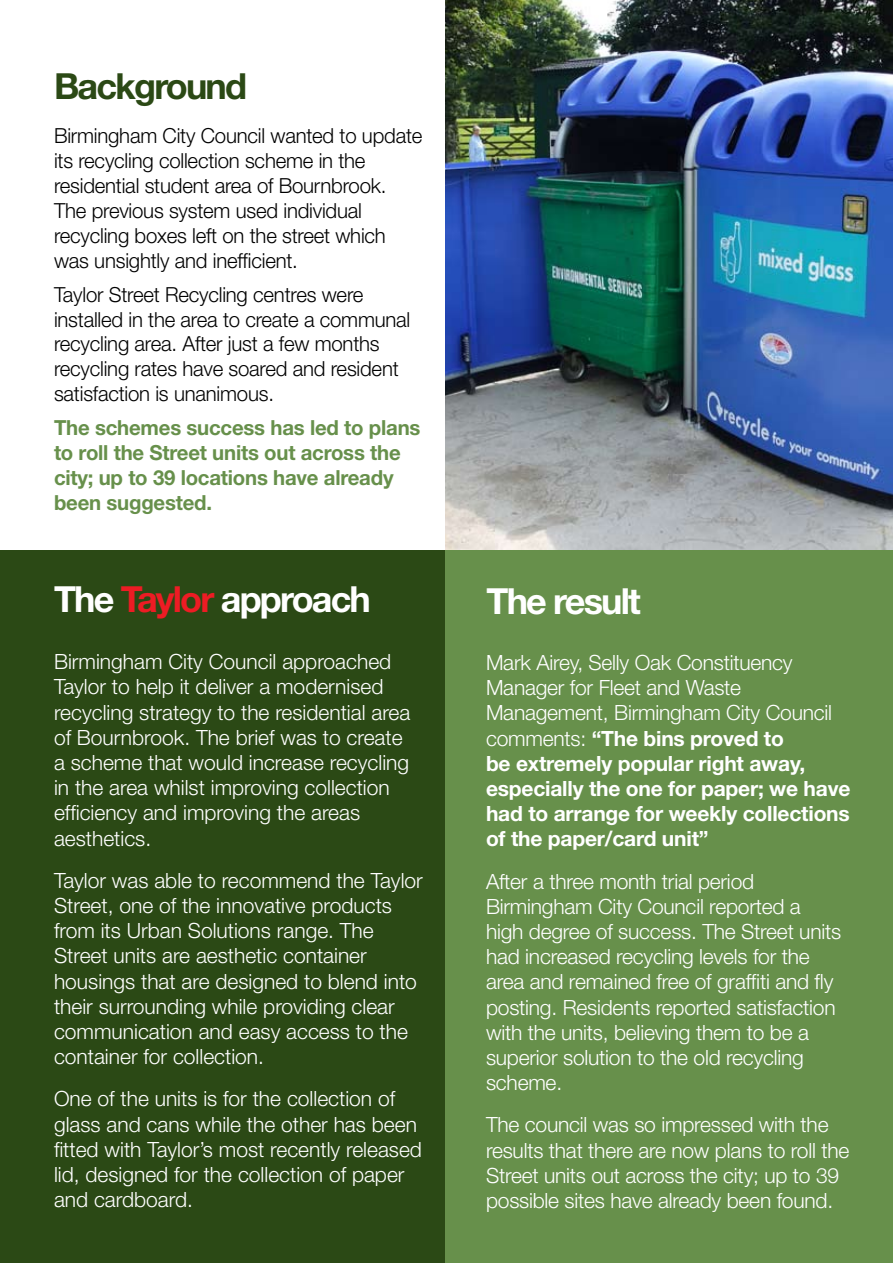
<style>
.page{position:relative;width:893px;height:1263px;background:#fff}
.page>*{position:absolute;margin:0;border:0;box-sizing:border-box;transform-origin:0 0}
.t1{font:700 36px "Helvetica Neue";letter-spacing:-.05em;color:#fff}
.t2{font:700 36px "Helvetica Neue";letter-spacing:-.05em;color:#2b4915}
.t3{font:300 21px/25.2px "Helvetica Neue";color:#fff}
.t4{font:700 21px/25.2px "Helvetica Neue";letter-spacing:-.01em;color:#fff}
.t5{font:300 20.85px/24.9px "Helvetica Neue";letter-spacing:-.01em;color:#000}
.t6{font:700 20.85px/24.9px "Helvetica Neue";letter-spacing:-.01em;color:#67904b}
.s1{color:#ed1c24}
.s2{font-weight:300}
</style>
<div class="page">
<img style="left:445px;top:0;width:448px;height:550px">
<div style="left:0;top:550px;width:446px;height:713px;background:#2b4915"></div>
<div style="left:445px;top:550px;width:448px;height:713px;background:#67904b"></div>
<h1 class="t2" style="left:54px;top:64px;width:195px">Background</h1>
<p class="t5" style="left:54px;top:123px;width:370px">Birmingham City Council wanted to update its recycling collection scheme in the residential student area of Bournbrook.<br>The previous system used individual recycling boxes left on the street which was unsightly and inefficient.</p>
<p class="t5" style="left:54px;top:281px;width:358px">Taylor Street Recycling centres were installed in the area to create a communal recycling area. After just a few months recycling rates have soared and resident satisfaction is unanimous.</p>
<p class="t6" style="left:54px;top:414px;width:368px">The schemes success has led to plans to roll the Street units out across the city; up to 39 locations have already been suggested.</p>
<h1 class="t1" style="left:54px;top:577px;width:318px">The <span class="s1">Taylor</span> approach</h1>
<h1 class="t1" style="left:486px;top:579px;width:156px">The result</h1>
<p class="t3" style="left:54px;top:649px;width:358px">Birmingham City Council approached Taylor to help it deliver a modernised recycling strategy to the residential area of Bournbrook. The brief was to create a scheme that would increase recycling in the area whilst improving collection efficiency and improving the areas aesthetics.</p>
<p class="t3" style="left:54px;top:867px;width:370px">Taylor was able to recommend the Taylor Street, one of the innovative products from its Urban Solutions range. The Street units are aesthetic container housings that are designed to blend into their surrounding while providing clear communication and easy access to the container for collection.</p>
<p class="t3" style="left:54px;top:1086px;width:369px">One of the units is for the collection of glass and cans while the other has been fitted with Taylor’s most recently released lid, designed for the collection of paper and cardboard.</p>
<p class="t4" style="left:486px;top:649px;width:366px"><span class="s2">Mark Airey, Selly Oak Constituency<br>Manager for Fleet and Waste<br>Management, Birmingham City Council comments:</span> “The bins proved to<br>be extremely popular right away, especially the one for paper; we have had to arrange for weekly collections of the paper/card unit”</p>
<p class="t3" style="left:486px;top:868px;width:357px">After a three month trial period Birmingham City Council reported a high degree of success. The Street units had increased recycling levels for the area and remained free of graffiti and fly posting. Residents reported satisfaction with the units, believing them to be a superior solution to the old recycling scheme.</p>
<p class="t3" style="left:486px;top:1112px;width:365px">The council was so impressed with the results that there are now plans to roll the Street units out across the city; up to 39 possible sites have already been found.</p>
</div>
